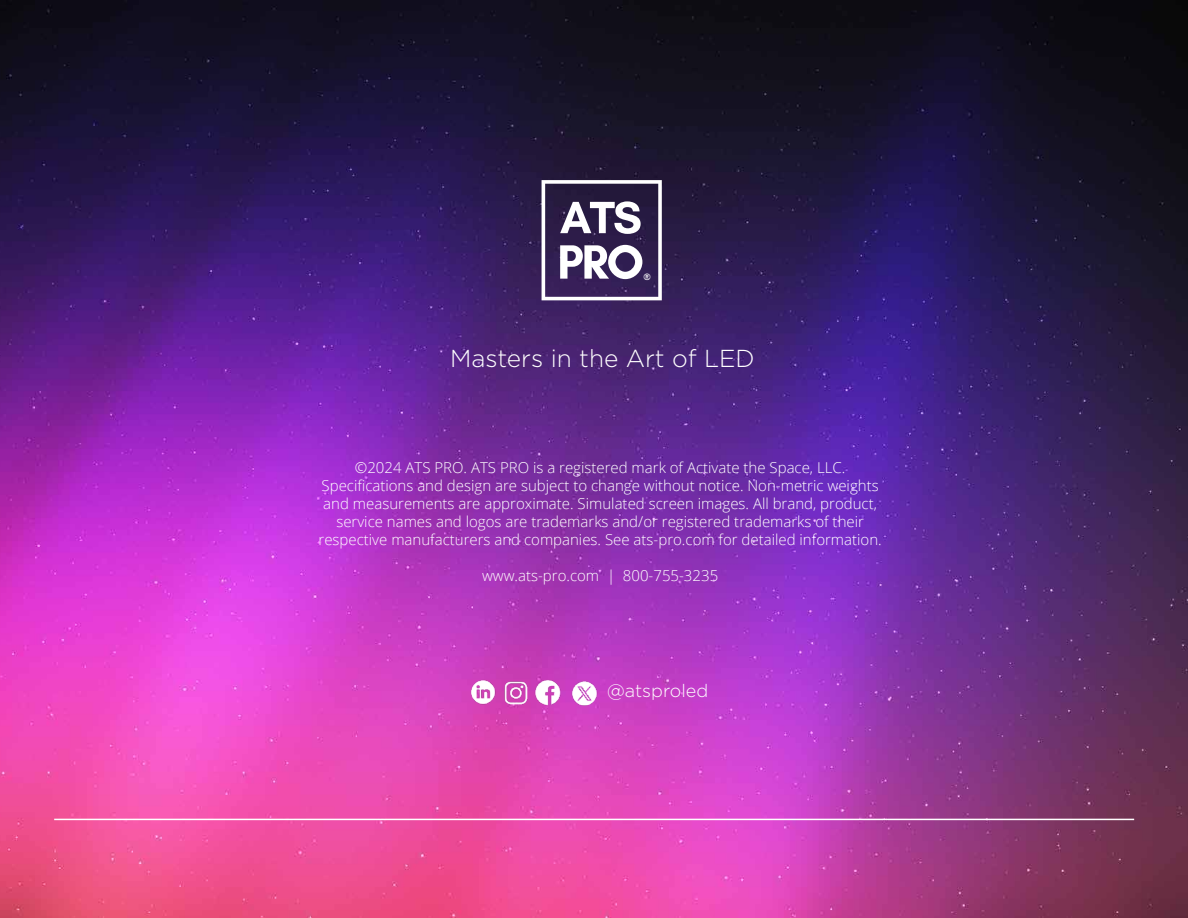
<style>
.page{position:relative;width:1188px;height:918px;background:#fff}
.page>*{position:absolute;margin:0;border:0;box-sizing:border-box;transform-origin:0 0}
.t1{font:300 24.6px "Gotham";color:#fff}
.t2{font:300 18px "Gotham";color:#fff}
.t3{font:300 15px/18px "Open Sans";color:#fff;text-align:center}
.t4{font:14.55px "Avenir Next";color:#fff}
</style>
<div class="page">
<img style="left:1px;top:0;width:1187px;height:917px">
<hr style="left:54px;top:819px;width:1080px;height:1px;background:#fff">
<svg style="left:542px;top:180px;width:120px;height:120px"></svg>
<img style="left:464px;top:675px;width:36px;height:35px">
<img style="left:500px;top:677px;width:30px;height:30px">
<img style="left:530px;top:675px;width:72px;height:35px">
<p class="t4" style="left:643px;top:267px;width:10px">®</p>
<h1 class="t1" style="left:450px;top:343px;width:306px">Masters in the Art of LED</h1>
<p class="t3" style="left:319px;top:458px;width:565px">©2024 ATS PRO. ATS PRO is a registered mark of Activate the Space, LLC.<br>Specifications and design are subject to change without notice. Non-metric weights and measurements are approximate. Simulated screen images. All brand, product, service names and logos are trademarks and/or registered trademarks of their respective manufacturers and companies. See ats-pro.com for detailed information.</p>
<p class="t3" style="left:482px;top:566px;width:238px">www.ats-pro.com | 800-755-3235</p>
<p class="t2" style="left:607px;top:680px;width:103px">@atsproled</p>
</div>
